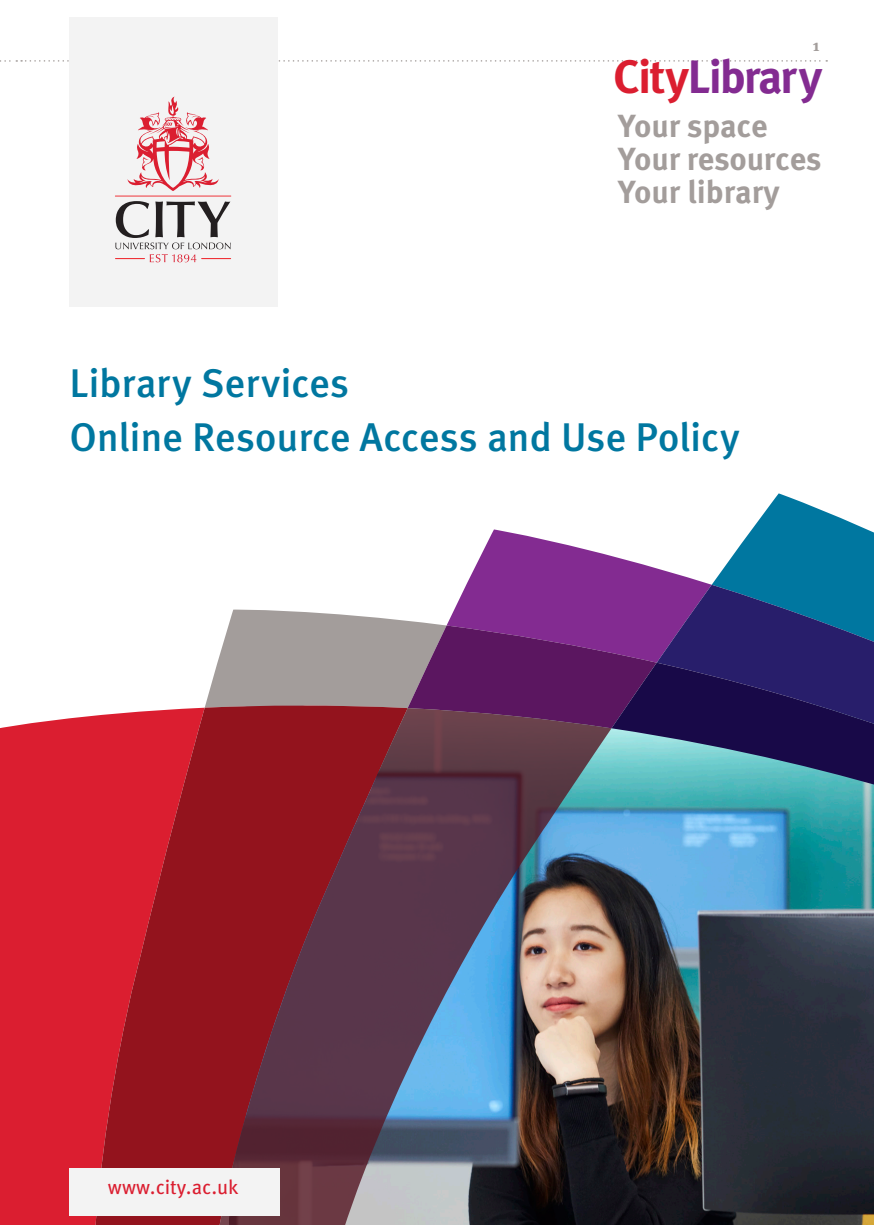
<style>
.page{position:relative;width:874px;height:1225px;background:#fff}
.page>*{position:absolute;margin:0;border:0;box-sizing:border-box;transform-origin:0 0}
.t1{font:700 46.8px "Meta OT";letter-spacing:-.045em;color:#832b91}
.Head_1{font:500 40px "Meta OT";letter-spacing:-.01em;color:#0077a0}
.t2{font:700 32px/33px "Meta OT";letter-spacing:-.01em;color:#a39d9b}
.t3{font:20px "Meta OT";color:#db1e30}
.t4{font:700 16px "Meta Serif OT";color:#a39d9b}
.s1{color:#db1e30}
</style>
<div class="page">
<svg style="left:0;top:60px;width:826px;height:2px"></svg>
<div style="left:0;top:720px;width:52px;height:505px;background:#db1e30"></div>
<svg style="left:52px;top:707px;width:152px;height:518px;background:#c21d2c"></svg>
<svg style="left:204px;top:609px;width:180px;height:99px;background:#ada6a4"></svg>
<svg style="left:198px;top:708px;width:185px;height:517px;background:#7c2431"></svg>
<svg style="left:466px;top:493px;width:407px;height:92px"></svg>
<svg style="left:384px;top:585px;width:489px;height:77px;background:#62448b"></svg>
<img style="left:383px;top:662px;width:490px;height:563px">
<div style="left:69px;top:1168px;width:210px;height:47px;background:#f3f3f3"></div>
<div style="left:69px;top:17px;width:208px;height:289px;background:#f3f3f3"></div>
<svg style="left:115px;top:97px;width:116px;height:165px"></svg>
<p class="t4" style="left:812px;top:36px;width:8px">1</p>
<p class="t1" style="left:613px;top:49px;width:211px"><span class="s1">City</span>Library</p>
<p class="t2" style="left:618px;top:110px;width:205px">Your space<br>Your resources<br>Your library</p>
<p class="Head_1" style="left:69px;top:360px;width:281px">Library Services</p>
<p class="Head_1" style="left:69px;top:414px;width:671px">Online Resource Access and Use Policy</p>
<p class="t3" style="left:108px;top:1175px;width:132px">www.city.ac.uk</p>
</div>
